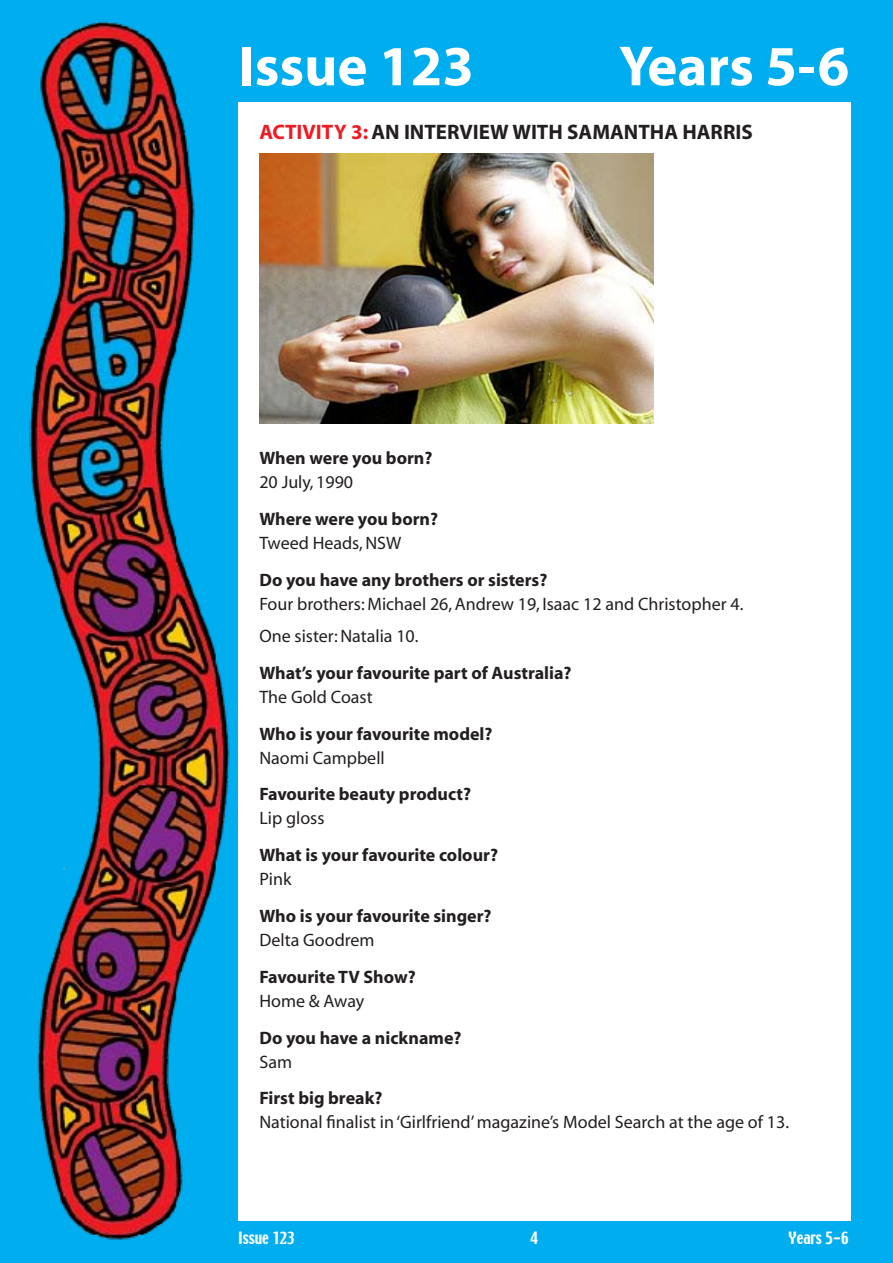
<style>
.page{position:relative;width:893px;height:1263px;background:#00adef}
.page>*{position:absolute;margin:0;border:0;box-sizing:border-box;transform-origin:0 0}
.t1{font:700 57px "Myriad";color:#fff}
.t2{font:700 21px "Myriad";color:#231f20}
.t3{font:700 18px "Myriad";color:#231f20}
.t4{font:18px/32.5px "Myriad";color:#231f20}
.t5{font:15px "Techno";color:#fff}
.s1{color:#ed1c24}
</style>
<div class="page">
<img style="left:29px;top:21px;width:201px;height:1219px">
<div style="left:238px;top:102px;width:612px;height:1118px;background:#fff"></div>
<img style="left:259px;top:153px;width:394px;height:270px">
<h1 class="t1" style="left:239px;top:37px;width:237px">Issue 123</h1>
<h1 class="t1" style="left:619px;top:37px;width:232px">Years 5-6</h1>
<p class="t2" style="left:259px;top:121px;width:485px"><span class="s1">Activity 3:</span> An interview with Samantha Harris</p>
<p class="t3" style="left:259px;top:449px;width:175px">When were you born?</p>
<p class="t4" style="left:259px;top:467px;width:95px">20 July, 1990</p>
<p class="t3" style="left:259px;top:510px;width:180px">Where were you born?</p>
<p class="t4" style="left:259px;top:527px;width:144px">Tweed Heads, NSW</p>
<p class="t3" style="left:259px;top:570px;width:290px">Do you have any brothers or sisters?</p>
<p class="t4" style="left:259px;top:588px;width:485px">Four brothers: Michael 26, Andrew 19, Isaac 12 and Christopher 4.<br>One sister: Natalia 10.</p>
<p class="t3" style="left:259px;top:664px;width:314px">What’s your favourite part of Australia?</p>
<p class="t4" style="left:259px;top:681px;width:115px">The Gold Coast</p>
<p class="t3" style="left:259px;top:724px;width:235px">Who is your favourite model?</p>
<p class="t4" style="left:259px;top:742px;width:127px">Naomi Campbell</p>
<p class="t3" style="left:259px;top:785px;width:213px">Favourite beauty product?</p>
<p class="t4" style="left:259px;top:803px;width:67px">Lip gloss</p>
<p class="t3" style="left:259px;top:846px;width:240px">What is your favourite colour?</p>
<p class="t4" style="left:259px;top:864px;width:34px">Pink</p>
<p class="t3" style="left:259px;top:907px;width:234px">Who is your favourite singer?</p>
<p class="t4" style="left:259px;top:924px;width:117px">Delta Goodrem</p>
<p class="t3" style="left:259px;top:967px;width:158px">Favourite TV Show?</p>
<p class="t4" style="left:259px;top:985px;width:106px">Home &amp; Away</p>
<p class="t3" style="left:259px;top:1028px;width:204px">Do you have a nickname?</p>
<p class="t4" style="left:259px;top:1046px;width:34px">Sam</p>
<p class="t3" style="left:259px;top:1089px;width:125px">First big break?</p>
<p class="t4" style="left:259px;top:1107px;width:531px">National finalist in ‘Girlfriend’ magazine’s Model Search at the age of 13.</p>
<p class="t5" style="left:238px;top:1227px;width:58px">Issue 123</p>
<p class="t5" style="left:789px;top:1227px;width:62px">Years 5-6</p>
</div>
